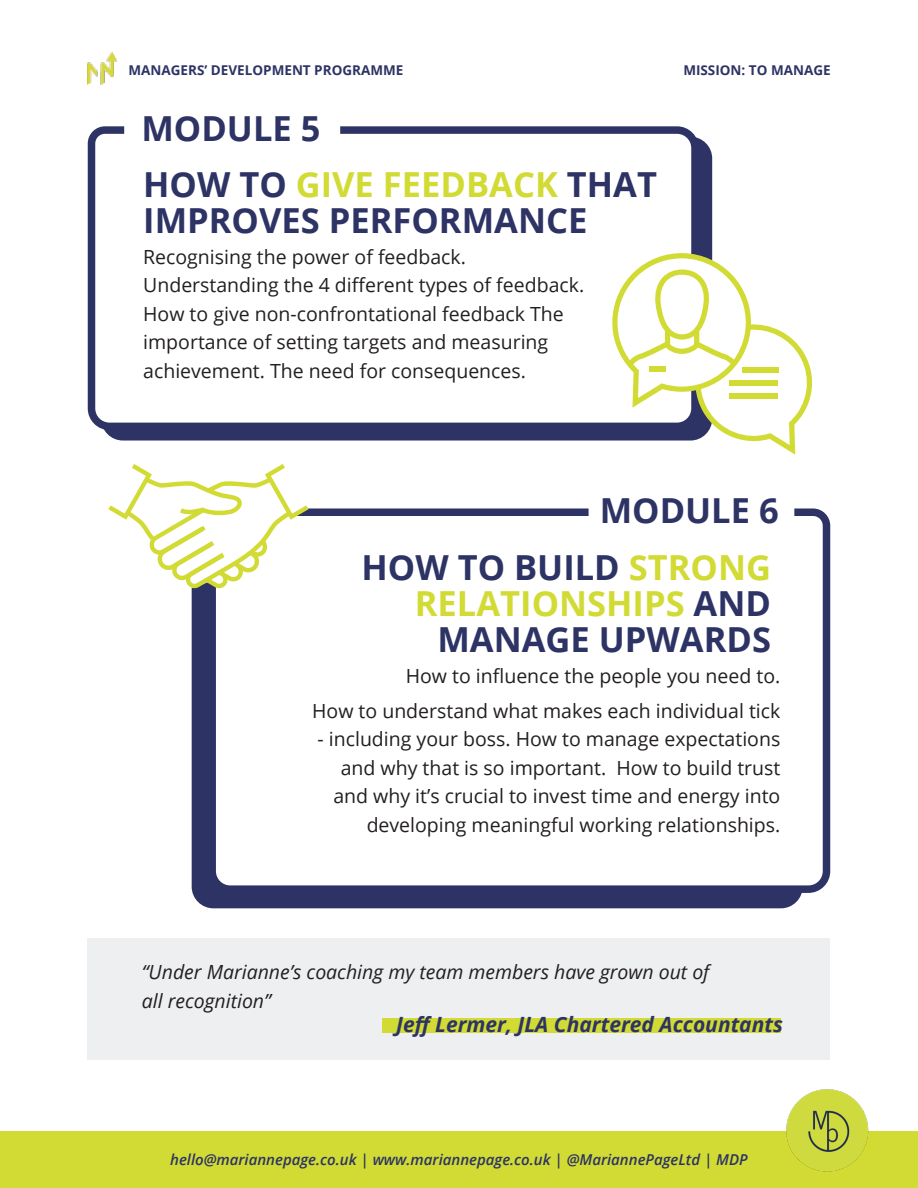
<style>
.page{position:relative;width:918px;height:1188px;background:#fff}
.page>*{position:absolute;margin:0;border:0;box-sizing:border-box;transform-origin:0 0}
.t1{font:700 34.5px/36px "Open Sans";color:#2d3364}
.t2{font:700 34.5px/36px "Open Sans";color:#d1db34;text-align:right}
.t3{font:italic 700 21px "Open Sans";color:#2d3364}
.t4{font:19.5px/28.5px "Open Sans";color:#231f20}
.t5{font:italic 19.5px/28.5px "Open Sans";color:#231f20}
.t6{font:italic 600 15px "Open Sans";color:#2d3364}
.t7{font:700 13.5px "Open Sans";color:#2d3364}
.s1{color:#d1db34}
.s2{color:#2d3364}
</style>
<div class="page">
<div style="left:0;top:1131px;width:918px;height:57px;background:#d1db34"></div>
<img style="left:786px;top:1089px;width:83px;height:83px">
<img style="left:86px;top:52px;width:32px;height:33px">
<svg style="left:191px;top:588px;width:609px;height:321px;background:#3e4471"></svg>
<svg style="left:205px;top:508px;width:626px;height:389px"></svg>
<svg style="left:107px;top:141px;width:606px;height:300px;background:#3f4471"></svg>
<svg style="left:87px;top:126px;width:616px;height:308px"></svg>
<svg style="left:108px;top:464px;width:200px;height:124px"></svg>
<div style="left:88px;top:938px;width:742px;height:122px;background:#edeff0"></div>
<div style="left:382px;top:1018px;width:398px;height:15px;background:#d1db34"></div>
<svg style="left:611px;top:251px;width:201px;height:204px"></svg>
<div style="left:649px;top:366px;width:17px;height:5px;background:#d1db34"></div>
<p class="t7" style="left:129px;top:61px;width:276px">MANAGERS’ DEVELOPMENT PROGRAMME</p>
<p class="t7" style="left:683px;top:61px;width:149px">MISSION: TO MANAGE</p>
<p class="t1" style="left:141px;top:110px;width:181px">MODULE 5</p>
<p class="t1" style="left:143px;top:166px;width:515px">HOW TO <span class="s1">GIVE FEEDBACK</span> THAT<br>IMPROVES PERFORMANCE</p>
<p class="t4" style="left:143px;top:242px;width:442px">Recognising the power of feedback.<br>Understanding the 4 different types of feedback.<br>How to give non-confrontational feedback The importance of setting targets and measuring achievement. The need for consequences.</p>
<p class="t1" style="left:600px;top:492px;width:181px">MODULE 6</p>
<p class="t2" style="left:362px;top:548px;width:411px"><span class="s2">HOW TO BUILD</span> STRONG<br>RELATIONSHIPS <span class="s2">AND</span></p>
<p class="t1" style="left:437px;top:620px;width:335px">MANAGE UPWARDS</p>
<p class="t4" style="left:406px;top:661px;width:376px">How to influence the people you need to.</p>
<p class="t4" style="left:312px;top:696px;width:470px">How to understand what makes each individual tick</p>
<p class="t4" style="left:318px;top:725px;width:464px;text-align:right">- including your boss. How to manage expectations and why that is so important. How to build trust and why it’s crucial to invest time and energy into developing meaningful working relationships.</p>
<p class="t5" style="left:142px;top:957px;width:569px">“Under Marianne’s coaching my team members have grown out of all recognition”</p>
<p class="t3" style="left:396px;top:1009px;width:388px">Jeff Lermer, JLA Chartered Accountants</p>
<p class="t6" style="left:170px;top:1149px;width:579px">hello@mariannepage.co.uk | www.mariannepage.co.uk | @MariannePageLtd | MDP</p>
</div>
